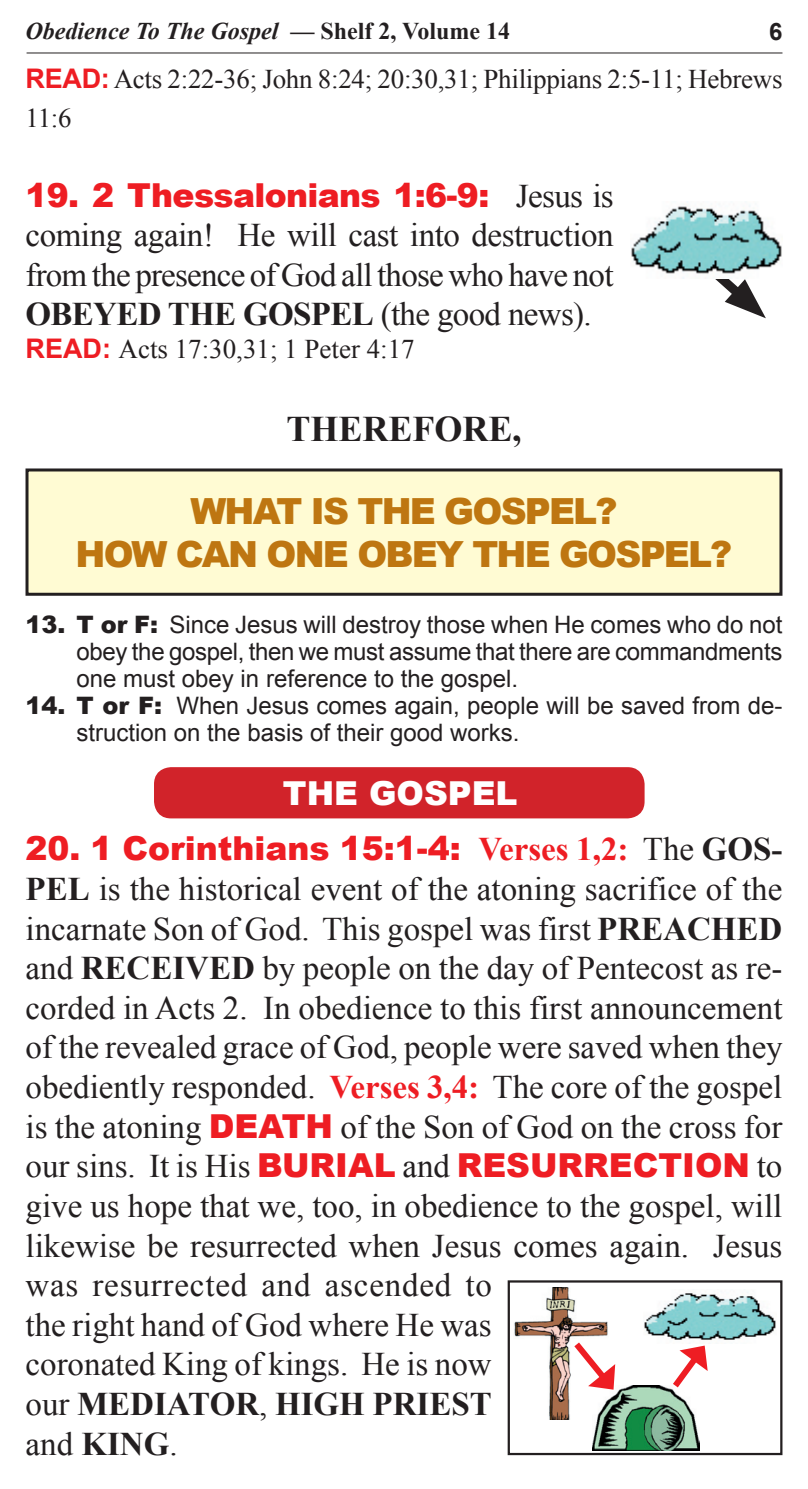
<style>
.page{position:relative;width:808px;height:1489px;background:#fff}
.page>*{position:absolute;margin:0;border:0;box-sizing:border-box;transform-origin:0 0}
.t1{font:900 36px/43.2px "Arial";letter-spacing:-.05em;color:#be7611;text-align:center}
.t2{font:700 36px "Times New Roman";color:#231f20}
.t3{font:33px/39.6px "Times New Roman";color:#231f20;text-align:justify}
.t4{font:900 33px "Arial";color:#ee1d23}
.t5{font:900 33px "Arial";letter-spacing:-.02em;color:#ee1d23}
.t6{font:900 33px "Arial";color:#fff}
.t7{font:27px/39.6px "Times New Roman";letter-spacing:-.01em;color:#231f20}
.t8{font:24px/27px "Arial";color:#231f20;text-align:justify}
.t9{font:italic 700 24px "Times New Roman";color:#231f20}
.t10{font:700 24px "Arial";color:#231f20}
.s1{font-style:normal}
.s2{font-family:"Arial";font-weight:700;color:#ee1d23}
.s3{font-family:"Times New Roman";font-weight:400;color:#231f20}
.s4{font-weight:700}
.s5{font-weight:900}
.s6{font-family:"Times New Roman";font-weight:700}
.s7{font-family:"Times New Roman";font-weight:700;color:#231f20}
.s8{font-weight:700;color:#ee1d23}
.s9{font-family:"Arial";font-weight:900;color:#ee1d23}
</style>
<div class="page">
<div style="left:27px;top:470px;width:754px;height:124px;background:#fffbd3"></div>
<div style="left:26px;top:468px;width:756px;height:127px;border:3px solid #231f20"></div>
<img style="left:644px;top:1289px;width:132px;height:51px">
<img style="left:514px;top:1287px;width:94px;height:132px">
<div style="left:508px;top:1280px;width:274px;height:174px;border:2px solid #231f20"></div>
<img style="left:592px;top:1385px;width:107px;height:65px">
<svg style="left:568px;top:1335px;width:47px;height:54px"></svg>
<svg style="left:667px;top:1345px;width:41px;height:48px"></svg>
<svg style="left:715px;top:279px;width:51px;height:39px"></svg>
<img style="left:631px;top:201px;width:151px;height:77px">
<hr style="left:27px;top:52px;width:755px;height:1px;background:#231f20">
<div style="left:154px;top:767px;width:490px;height:51px;background:#d1232a"></div>
<p class="t9" style="left:26px;top:14px;width:486px">Obedience To The Gospel — <span class="s1">Shelf 2, Volume 14</span></p>
<p class="t10" style="left:769px;top:14px;width:15px">6</p>
<p class="t7" style="left:26px;top:58px;width:758px"><span class="s2">READ:</span> Acts 2:22-36; John 8:24; 20:30,31; Philippians 2:5-11; Hebrews<br>11:6</p>
<p class="t5" style="left:26px;top:171px;width:590px">19. 2 Thessalonians 1:6-9: <span class="s3">Jesus is</span></p>
<p class="t3" style="left:26px;top:214px;width:590px">coming again! He will cast into destruction from the presence of God all those who have not <span class="s4">OBEYED THE GOSPEL</span> (the good news).</p>
<p class="t7" style="left:26px;top:328px;width:391px"><span class="s2">READ:</span> Acts 17:30,31; 1 Peter 4:17</p>
<p class="t2" style="left:286px;top:402px;width:237px">THEREFORE,</p>
<p class="t1" style="left:76px;top:488px;width:658px">WHAT IS THE GOSPEL?<br>HOW CAN ONE OBEY THE GOSPEL?</p>
<p class="t8" style="left:77px;top:611px;width:707px;text-indent:-51px"><span class="s5">13. T or F:</span> Since Jesus will destroy those when He comes who do not obey the gospel, then we must assume that there are commandments one must obey in reference to the gospel.</p>
<p class="t8" style="left:77px;top:692px;width:707px;text-indent:-51px"><span class="s5">14. T or F:</span> When Jesus comes again, people will be saved from de&shy;struction on the basis of their good works.</p>
<p class="t6" style="left:283px;top:769px;width:236px">THE GOSPEL</p>
<p class="t4" style="left:26px;top:824px;width:758px">20. 1 Corinthians 15:1-4: <span class="s6">Verses 1,2:</span> <span class="s3">The</span> <span class="s7">GOS-</span></p>
<p class="t3" style="left:26px;top:868px;width:759px;text-align:left"><span class="s4">PEL</span> is the historical event of the atoning sacrifice of the incarnate Son of God. This gospel was first <span class="s4">PREACHED </span>and <span class="s4">RECEIVED</span> by people on the day of Pentecost as re&shy;corded in Acts 2. In obedience to this first announcement of the revealed grace of God, people were saved when they obediently responded. <span class="s8">Verses 3,4:</span> The core of the gospel is the atoning <span class="s9">DEATH</span> of the Son of God on the cross for our sins. It is His <span class="s9">BURIAL</span> and <span class="s9">RESURRECTION</span> to give us hope that we, too, in obedience to the gospel, will likewise be resurrected when Jesus comes again. Jesus was resurrected and ascended to<br>the right hand of God where He was<br>coronated King of kings. He is now<br>our <span class="s4">MEDIATOR</span>, <span class="s4">HIGH PRIEST<br></span>and <span class="s4">KING</span>.</p>
</div>
